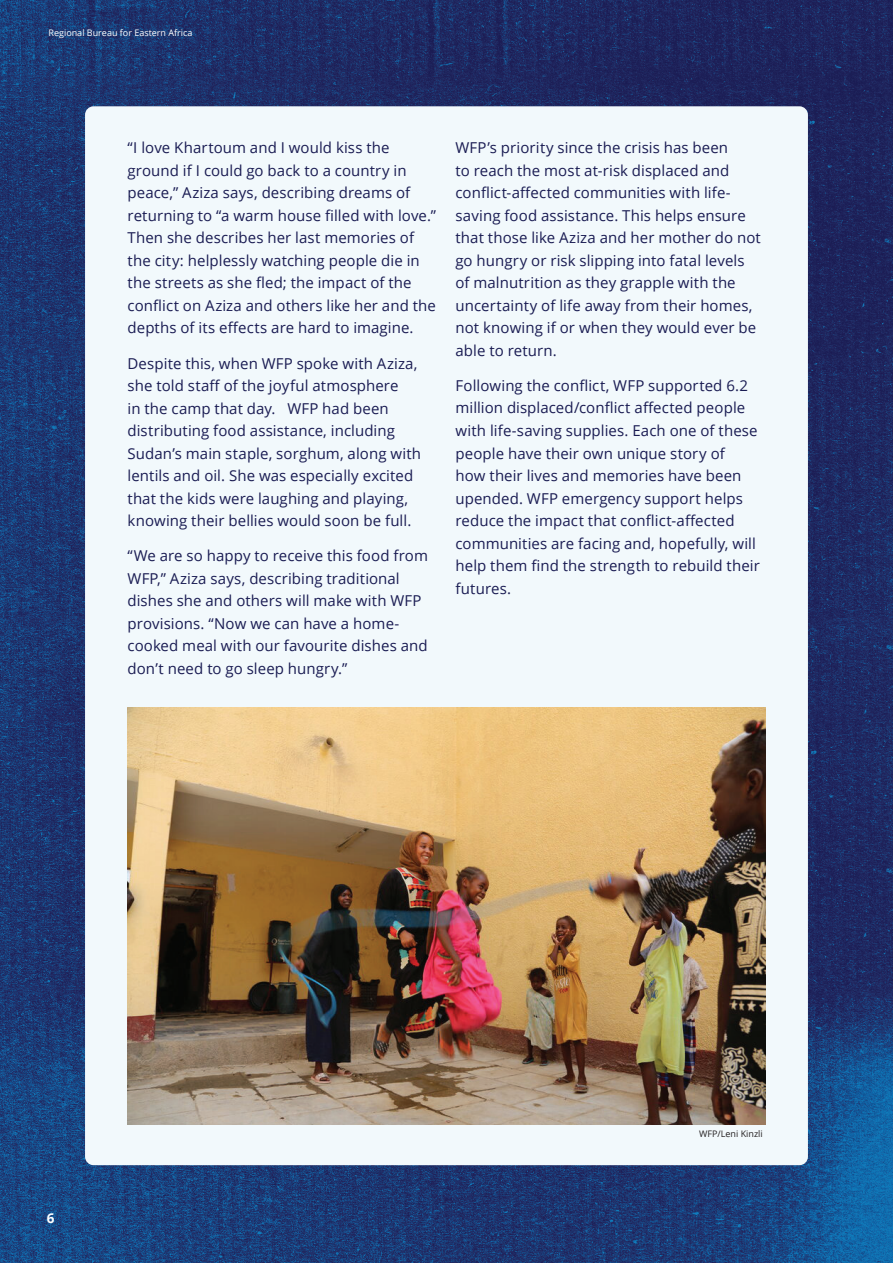
<style>
.page{position:relative;width:893px;height:1263px;background:#fff}
.page>*{position:absolute;margin:0;border:0;box-sizing:border-box;transform-origin:0 0}
.t1{font:15px/22.5px "Open Sans";letter-spacing:.005em;color:#1a1c53}
.t2{font:700 13.5px "Open Sans";color:#fff}
.t3{font:9px "Open Sans";color:#fff}
.t4{font:9px "Open Sans";color:#231f20}
</style>
<div class="page">
<img style="left:0;top:0;width:893px;height:1263px">
<div style="left:85px;top:106px;width:723px;height:1059px;background:#f2f9fc;border-radius:9px"></div>
<img style="left:128px;top:708px;width:637px;height:416px">
<hr style="left:892px;top:0;width:1px;height:944px;background:#0e7dbd">
<p class="t3" style="left:49px;top:27px;width:145px">Regional Bureau for Eastern Africa</p>
<p class="t1" style="left:128px;top:136px;width:310px">“I love Khartoum and I would kiss the ground if I could go back to a country in peace,” Aziza says, describing dreams of returning to “a warm house filled with love.” Then she describes her last memories of the city: helplessly watching people die in the streets as she fled; the impact of the conflict on Aziza and others like her and the depths of its effects are hard to imagine.</p>
<p class="t1" style="left:128px;top:351px;width:295px">Despite this, when WFP spoke with Aziza, she told staff of the joyful atmosphere<br>in the camp that day. WFP had been distributing food assistance, including Sudan’s main staple, sorghum, along with lentils and oil. She was especially excited that the kids were laughing and playing, knowing their bellies would soon be full.</p>
<p class="t1" style="left:128px;top:544px;width:302px">“We are so happy to receive this food from WFP,” Aziza says, describing traditional dishes she and others will make with WFP provisions. “Now we can have a home&shy;cooked meal with our favourite dishes and don’t need to go sleep hungry.”</p>
<p class="t1" style="left:455px;top:136px;width:307px">WFP’s priority since the crisis has been<br>to reach the most at-risk displaced and conflict-affected communities with life&shy;saving food assistance. This helps ensure that those like Aziza and her mother do not go hungry or risk slipping into fatal levels of malnutrition as they grapple with the uncertainty of life away from their homes, not knowing if or when they would ever be able to return.</p>
<p class="t1" style="left:455px;top:374px;width:306px">Following the conflict, WFP supported 6.2 million displaced/conflict affected people with life-saving supplies. Each one of these people have their own unique story of<br>how their lives and memories have been upended. WFP emergency support helps reduce the impact that conflict-affected communities are facing and, hopefully, will help them find the strength to rebuild their futures.</p>
<p class="t2" style="left:47px;top:1208px;width:9px">6</p>
<p class="t4" style="left:699px;top:1127px;width:65px">WFP/Leni Kinzli</p>
</div>
